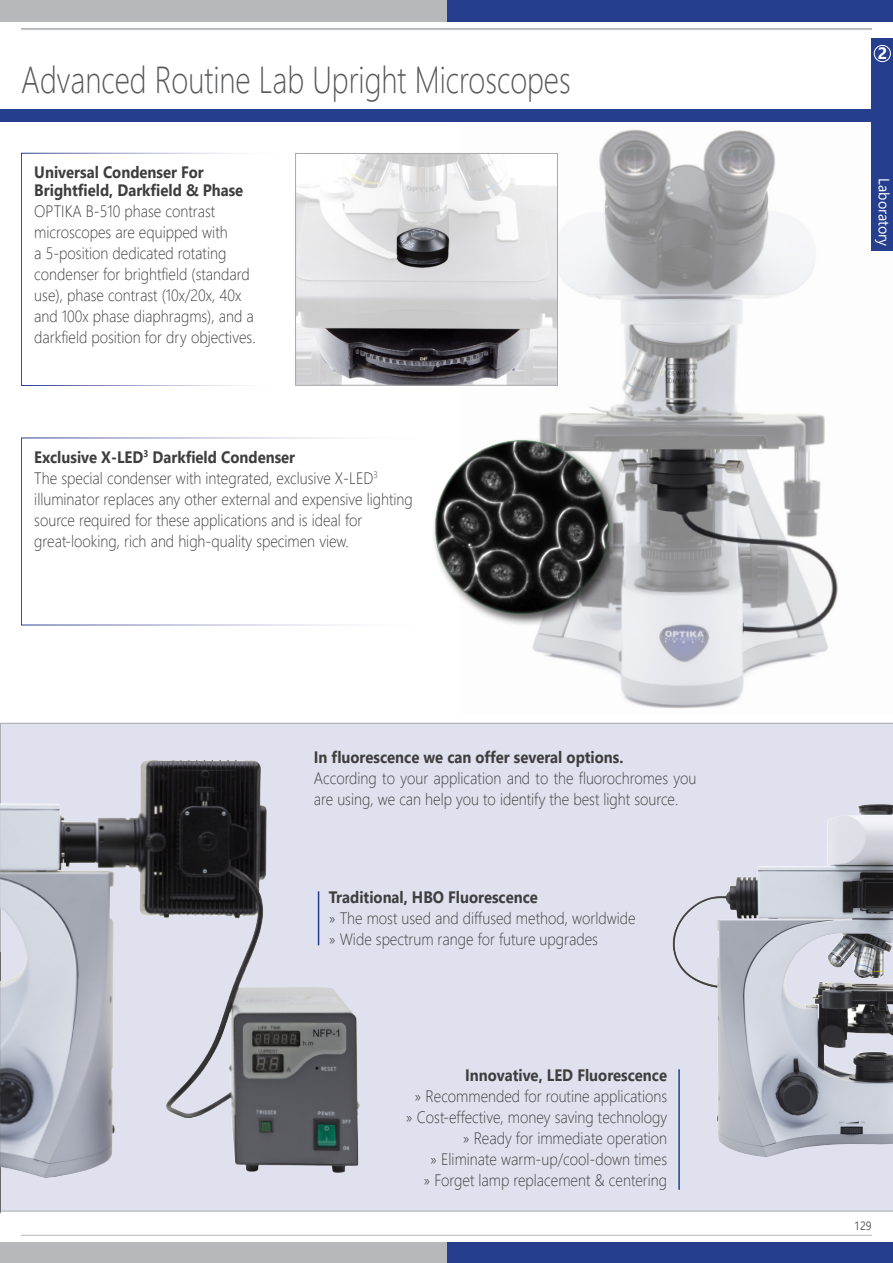
<style>
.page{position:relative;width:893px;height:1263px;background:#fff}
.page>*{position:absolute;margin:0;border:0;box-sizing:border-box;transform-origin:0 0}
.t1{font:300 37.5px "Segoe UI";color:#57585a;scale:.8 1}
.t2{font:300 16.5px/21px "Segoe UI";color:#3e3e3f;scale:.9 1}
.t3{font:700 16.5px/18px "Segoe UI";color:#3e3e3f;scale:.9 1}
.t4{font:700 16.5px "Segoe UI";color:#fff}
.t5{font:15px "Segoe UI";color:#fff;scale:.95 1}
.t6{font:12px "Segoe UI";color:#57585a;scale:.9 1}
.s1{font-weight:700}
</style>
<div class="page">
<hr style="left:21px;top:1233px;width:851px;height:2px;background:#f6f6f7">
<div style="left:446px;top:1242px;width:447px;height:21px;background:#253f8e"></div>
<div style="left:0;top:1242px;width:446px;height:21px;background:#b7b8bb"></div>
<div style="left:446px;top:0;width:447px;height:21px;background:#253f8e"></div>
<div style="left:0;top:0;width:446px;height:21px;background:#b7b8bb"></div>
<svg style="left:21px;top:28px;width:851px;height:3px"></svg>
<svg style="left:0;top:723px;width:893px;height:488px;background:#d0d1dc"></svg>
<svg style="left:0;top:1179px;width:1px;height:34px"></svg>
<img style="left:532px;top:123px;width:361px;height:586px">
<div style="left:0;top:109px;width:893px;height:13px;background:#253f8e"></div>
<img style="left:0;top:758px;width:219px;height:421px">
<img style="left:668px;top:804px;width:225px;height:353px">
<div style="left:432px;top:437px;width:189px;height:189px;background:#231f20;opacity:.75"></div>
<img style="left:435px;top:441px;width:173px;height:173px;border-radius:87px">
<hr style="left:318px;top:891px;width:1px;height:54px;background:#253f8e">
<hr style="left:678px;top:1069px;width:2px;height:121px;background:#253f8e">
<div style="left:21px;top:438px;width:408px;height:187px;border:1px solid #fff"></div>
<div style="left:21px;top:153px;width:263px;height:233px;border:1px solid #fff"></div>
<img style="left:297px;top:155px;width:259px;height:229px">
<div style="left:295px;top:153px;width:263px;height:233px;border:1px solid #a8a9ad"></div>
<div style="left:872px;top:38px;width:21px;height:212px;background:#253f8e"></div>
<div style="left:874px;top:45px;width:17px;height:17px;border:1px solid #fff;border-radius:50%"></div>
<h1 class="t1" style="left:21px;top:44px;width:688px">Advanced Routine Lab Upright Microscopes</h1>
<p class="t3" style="left:34px;top:162px;width:234px">Universal Condenser For<br>Brightfield, Darkfield &amp; Phase</p>
<p class="t2" style="left:34px;top:199px;width:247px">OPTIKA B-510 phase contrast microscopes are equipped with<br>a 5-position dedicated rotating condenser for brightfield (standard use), phase contrast (10x/20x, 40x and 100x phase diaphragms), and a darkfield position for dry objectives.</p>
<p class="t2" style="left:34px;top:445px;width:422px"><span class="s1">Exclusive X-LED</span><sup>3</sup> <span class="s1">Darkfield Condenser<br></span>The special condenser with integrated, exclusive X-LED<sup>3 </sup>illuminator replaces any other external and expensive lighting source required for these applications and is ideal for great-looking, rich and high-quality specimen view.</p>
<p class="t3" style="left:314px;top:747px;width:346px">In fluorescence we can offer several options.</p>
<p class="t2" style="left:314px;top:766px;width:427px">According to your application and to the fluorochromes you are using, we can help you to identify the best light source.</p>
<p class="t3" style="left:329px;top:887px;width:234px">Traditional, HBO Fluorescence</p>
<p class="t2" style="left:329px;top:906px;width:342px">» The most used and diffused method, worldwide » Wide spectrum range for future upgrades</p>
<p class="t3" style="left:465px;top:1065px;width:226px">Innovative, LED Fluorescence</p>
<p class="t2" style="left:406px;top:1084px;width:292px;text-align:right">» Recommended for routine applications » Cost-effective, money saving technology » Ready for immediate operation<br>» Eliminate warm-up/cool-down times<br>» Forget lamp replacement &amp; centering</p>
<p class="t4" style="left:878px;top:37px;width:11px">2</p>
<p class="t5" style="left:898px;top:178px;width:73px;rotate:90deg">Laboratory</p>
<p class="t6" style="left:854px;top:1214px;width:21px">129</p>
</div>
